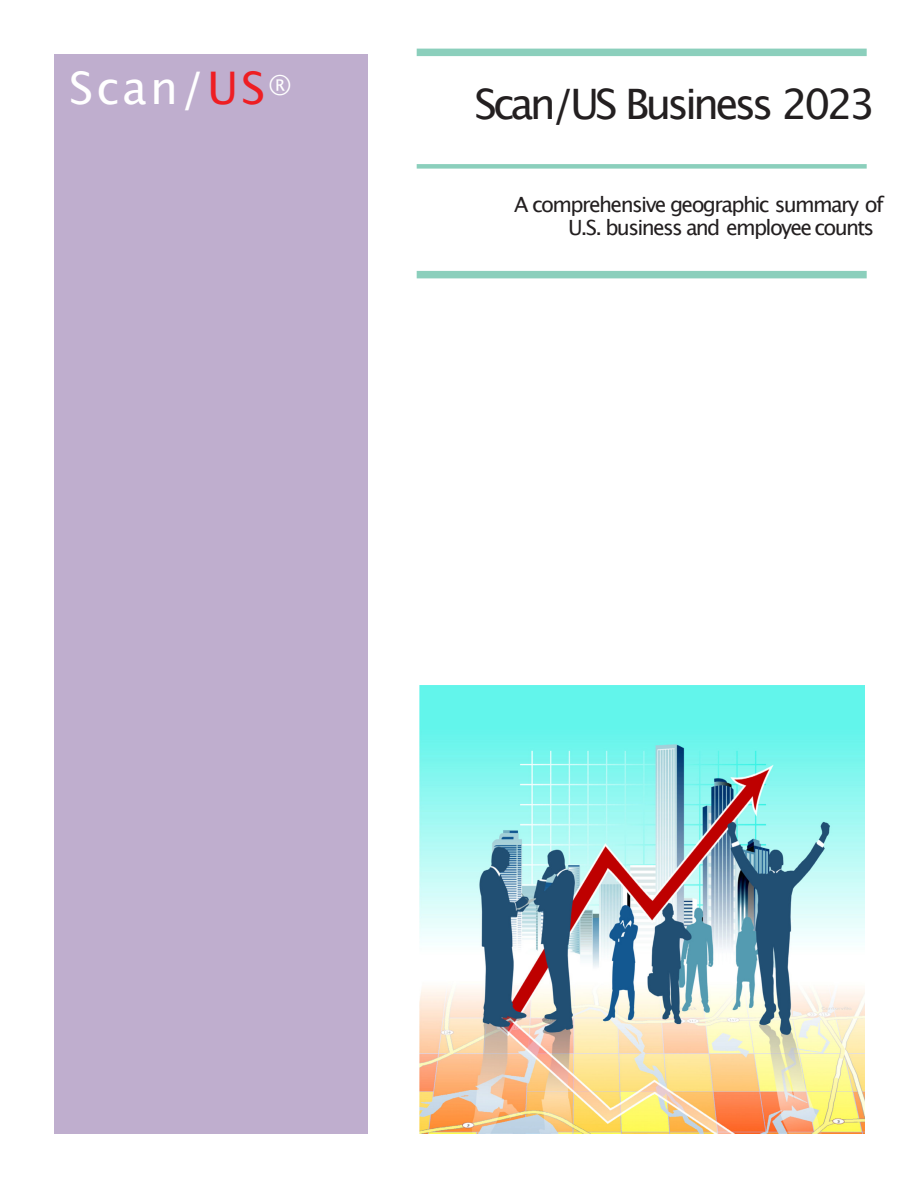
<style>
.page{position:relative;width:918px;height:1188px;background:#fff}
.page>*{position:absolute;margin:0;border:0;box-sizing:border-box;transform-origin:0 0}
.t1{font:45px "Lucida Grande";letter-spacing:.065em;color:#fff}
.t2{font:42px "Lucida Grande";letter-spacing:-.095em;color:#231f20}
.t3{font:21px/23.1px "Lucida Grande";letter-spacing:-.075em;color:#231f20}
.s1{color:#ee1e23}
</style>
<div class="page">
<div style="left:54px;top:54px;width:313px;height:1080px;background:#bfaece"></div>
<div style="left:417px;top:49px;width:450px;height:7px;background:#8bcfbc"></div>
<div style="left:417px;top:164px;width:450px;height:5px;background:#8bcfbc"></div>
<div style="left:417px;top:271px;width:450px;height:7px;background:#8bcfbc"></div>
<img style="left:419px;top:686px;width:445px;height:448px">
<h1 class="t1" style="left:69px;top:69px;width:224px">Scan/<span class="s1">US</span><sup>®</sup></h1>
<h2 class="t2" style="left:474px;top:86px;width:403px">Scan/US Business 2023</h2>
<p class="t3" style="left:568px;top:194px;width:317px;text-indent:-54px">A comprehensive geographic summary of<br>U.S. business and employee counts</p>
</div>
